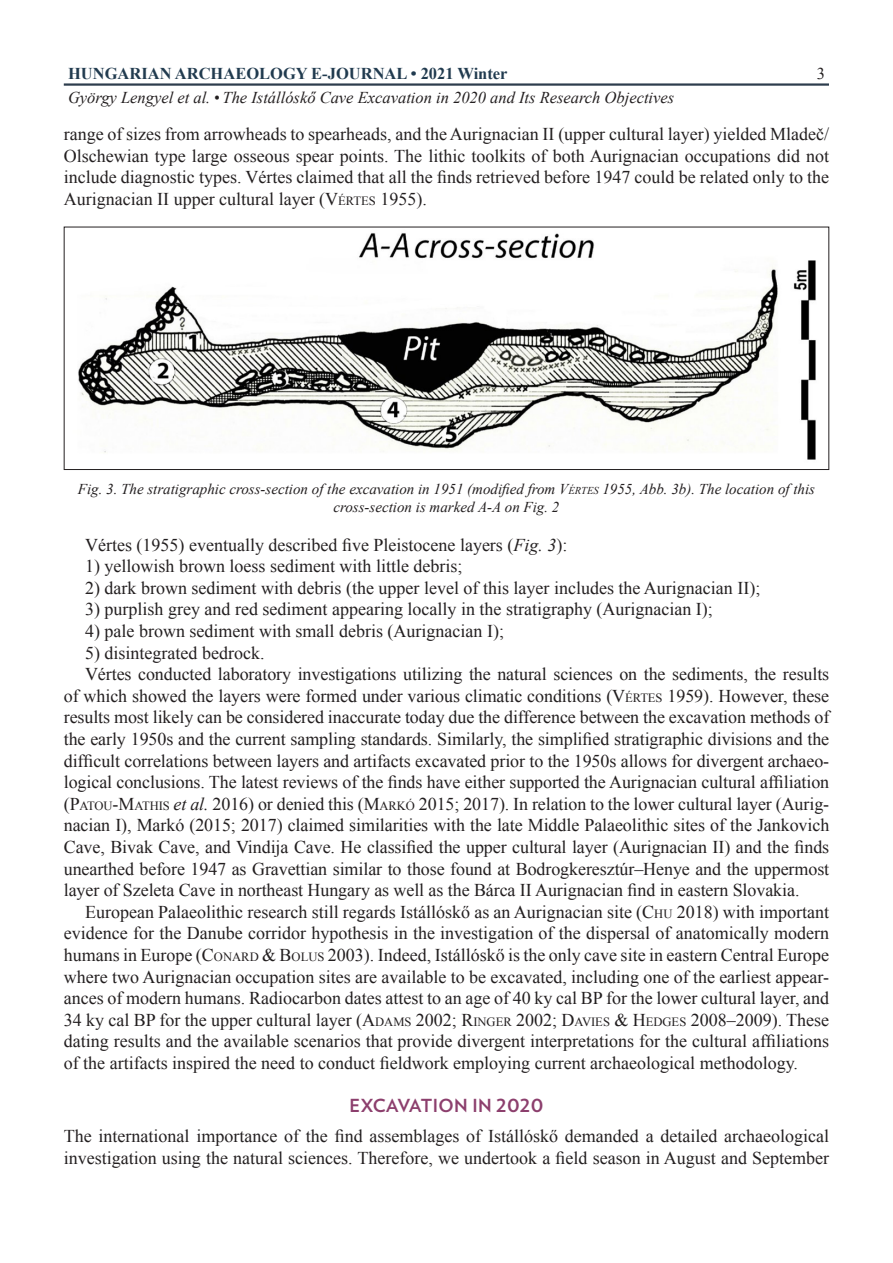
<style>
.page{position:relative;width:893px;height:1263px;background:#fff}
.page>*{position:absolute;margin:0;border:0;box-sizing:border-box;transform-origin:0 0}
.cikk_szoveg_print{font:18px/21.6px "Times New Roman";color:#231f20;text-align:justify}
.cikk_behuznelkul{font:18px/21.6px "Times New Roman";color:#231f20}
.alcim{font:700 18px "Verlag";letter-spacing:.02em;color:#8c3f6d}
.t1{font:italic 16.5px "Times New Roman";color:#231f20}
.t2{font:700 16.5px "Times New Roman";color:#213b4f}
.t3{font:16.5px "Times New Roman";color:#231f20}
.kepala{font:italic 15px/18px "Times New Roman";color:#231f20;text-align:center}
.s1{font-style:inherit}
.s2{font-size:12.6px}
.s3{font-size:10.5px}
.s4{font-style:italic}
</style>
<div class="page">
<hr style="left:64px;top:83px;width:765px;height:3px;background:#2d3d4d">
<img style="left:78px;top:233px;width:738px;height:227px">
<div style="left:64px;top:227px;width:765px;height:243px;border:1px solid #231f20"></div>
<p class="t2" style="left:68px;top:62px;width:441px">HUNGARIAN ARCHAEOLOGY E-JOURNAL • 2021 Winter</p>
<p class="t3" style="left:817px;top:62px;width:10px">3</p>
<p class="t1" style="left:68px;top:87px;width:608px">György Lengyel et al. • The Istállóskő Cave Excavation in 2020 and Its Research Objectives</p>
<p class="cikk_szoveg_print" style="left:64px;top:123px;width:767px">range of sizes from arrowheads to spearheads, and the Aurignacian II (upper cultural layer) yielded Mladeč/ Olschewian type large osseous spear points. The lithic toolkits of both Aurignacian occupations did not include diagnostic types. Vértes claimed that all the finds retrieved before 1947 could be related only to the Aurignacian II upper cultural layer (<span class="s1">V</span><span class="s2">ÉRTES</span> 1955).</p>
<p class="kepala" style="left:78px;top:480px;width:739px">Fig. 3. The stratigraphic cross-section of the excavation in 1951 (modified from <span class="s1">V</span><span class="s3">ÉRTES</span> 1955, Abb. 3b). The location of this cross-section is marked A-A on Fig. 2</p>
<p class="cikk_szoveg_print" style="left:85px;top:533px;width:484px">Vértes (1955) eventually described five Pleistocene layers (<span class="s4">Fig. 3</span>):</p>
<p class="cikk_szoveg_print" style="left:85px;top:555px;width:379px">1) yellowish brown loess sediment with little debris;</p>
<p class="cikk_szoveg_print" style="left:85px;top:577px;width:677px">2) dark brown sediment with debris (the upper level of this layer includes the Aurignacian II);</p>
<p class="cikk_szoveg_print" style="left:85px;top:598px;width:629px">3) purplish grey and red sediment appearing locally in the stratigraphy (Aurignacian I);</p>
<p class="cikk_szoveg_print" style="left:85px;top:620px;width:420px">4) pale brown sediment with small debris (Aurignacian I);</p>
<p class="cikk_szoveg_print" style="left:85px;top:641px;width:181px">5) disintegrated bedrock.</p>
<p class="cikk_szoveg_print" style="left:64px;top:663px;width:767px;text-indent:21px">Vértes conducted laboratory investigations utilizing the natural sciences on the sediments, the results of which showed the layers were formed under various climatic conditions (<span class="s1">V</span><span class="s2">ÉRTES</span> 1959). However, these results most likely can be considered inaccurate today due the difference between the excavation methods of the early 1950s and the current sampling standards. Similarly, the simplified stratigraphic divisions and the difficult correlations between layers and artifacts excavated prior to the 1950s allows for divergent archaeo&shy;logical conclusions. The latest reviews of the finds have either supported the Aurignacian cultural affiliation (<span class="s1">P</span><span class="s2">ATOU</span><span class="s1">-M</span><span class="s2">ATHIS</span> <span class="s4">et al.</span> 2016) or denied this (<span class="s1">M</span><span class="s2">ARKÓ</span> 2015; 2017). In relation to the lower cultural layer (Aurig&shy;nacian I), Markó (2015; 2017) claimed similarities with the late Middle Palaeolithic sites of the Jankovich Cave, Bivak Cave, and Vindija Cave. He classified the upper cultural layer (Aurignacian II) and the finds unearthed before 1947 as Gravettian similar to those found at Bodrogkeresztúr–Henye and the uppermost layer of Szeleta Cave in northeast Hungary as well as the Bárca II Aurignacian find in eastern Slovakia.</p>
<p class="cikk_szoveg_print" style="left:64px;top:901px;width:767px;text-indent:21px">European Palaeolithic research still regards Istállóskő as an Aurignacian site (<span class="s1">C</span><span class="s2">HU</span> 2018) with important evidence for the Danube corridor hypothesis in the investigation of the dispersal of anatomically modern humans in Europe (<span class="s1">C</span><span class="s2">ONARD</span> <span class="s1">&amp; B</span><span class="s2">OLUS</span> 2003). Indeed, Istállóskő is the only cave site in eastern Central Europe where two Aurignacian occupation sites are available to be excavated, including one of the earliest appear&shy;ances of modern humans. Radiocarbon dates attest to an age of 40 ky cal BP for the lower cultural layer, and 34 ky cal BP for the upper cultural layer (<span class="s1">A</span><span class="s2">DAMS</span> <span class="s1">2002; R</span><span class="s2">INGER</span> <span class="s1">2002; D</span><span class="s2">AVIES</span> <span class="s1">&amp; H</span><span class="s2">EDGES</span> 2008–2009). These dating results and the available scenarios that provide divergent interpretations for the cultural affiliations of the artifacts inspired the need to conduct fieldwork employing current archaeological methodology.</p>
<p class="alcim" style="left:350px;top:1091px;width:195px">EXCAVATION IN 2020</p>
<p class="cikk_behuznelkul" style="left:64px;top:1125px;width:767px">The international importance of the find assemblages of Istállóskő demanded a detailed archaeological investigation using the natural sciences. Therefore, we undertook a field season in August and September</p>
</div>
